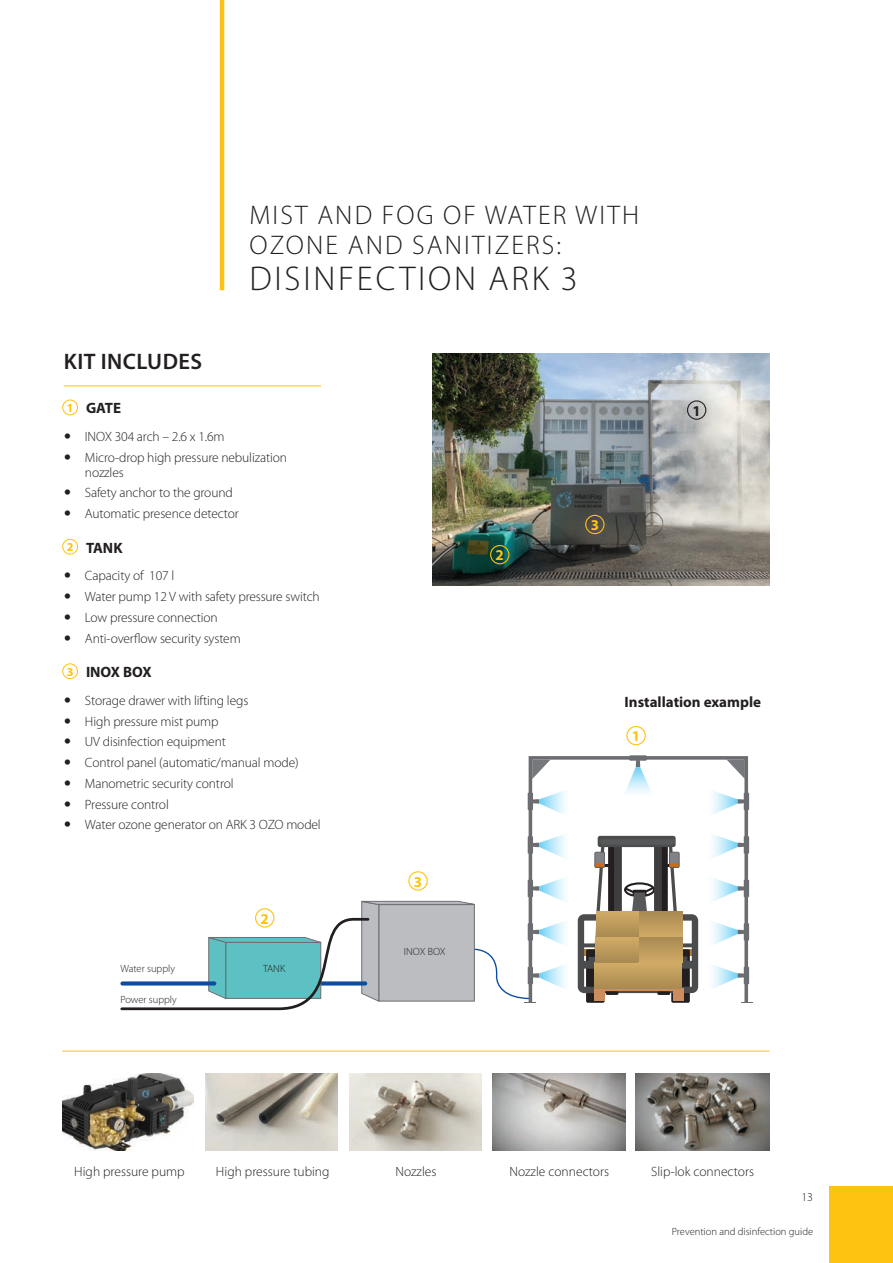
<style>
.page{position:relative;width:893px;height:1263px;background:#fff}
.page>*{position:absolute;margin:0;border:0;box-sizing:border-box;transform-origin:0 0}
.t1{font:300 34.5px "Myriad Pro";letter-spacing:.08em;color:#231f20}
.t2{font:300 27px/30px "Myriad Pro";letter-spacing:.08em;color:#231f20}
.t3{font:600 22.5px "Myriad Pro";letter-spacing:.02em;color:#231f20}
.t4{font:700 15px "Myriad Pro";color:#231f20}
.t5{font:700 15px "Myriad Pro";color:#fec210}
.t6{font:300 13.5px/20.7px "Myriad Pro";letter-spacing:-.01em;color:#231f20}
.t7{font:300 12px "Myriad Pro";color:#231f20}
.t8{font:300 10.5px "Myriad Pro";color:#231f20}
.s1{font-size:12.15px;color:#fec210}
</style>
<div class="page">
<div style="left:829px;top:1186px;width:64px;height:77px;background:#fec210"></div>
<hr style="left:220px;top:0;width:4px;height:290px;background:#fec210">
<img style="left:63px;top:1073px;width:130px;height:77px">
<img style="left:349px;top:1073px;width:132px;height:77px">
<img style="left:206px;top:1073px;width:131px;height:77px">
<img style="left:492px;top:1073px;width:133px;height:77px">
<img style="left:636px;top:1073px;width:133px;height:77px">
<div style="left:408px;top:871px;width:20px;height:20px;border:1px solid #fec210;border-radius:50%"></div>
<div style="left:626px;top:726px;width:20px;height:19px;border:1px solid #fec210;border-radius:50%"></div>
<hr style="left:62px;top:1051px;width:707px;height:1px;background:#fec210">
<div style="left:529px;top:756px;width:219px;height:249px;border:4px solid #6c6d70"></div>
<svg style="left:713px;top:789px;width:36px;height:28px"></svg>
<svg style="left:623px;top:755px;width:31px;height:38px"></svg>
<svg style="left:528px;top:789px;width:37px;height:28px"></svg>
<svg style="left:713px;top:876px;width:36px;height:28px"></svg>
<svg style="left:713px;top:919px;width:36px;height:29px"></svg>
<svg style="left:713px;top:832px;width:36px;height:29px"></svg>
<svg style="left:528px;top:832px;width:37px;height:29px"></svg>
<svg style="left:713px;top:963px;width:36px;height:28px"></svg>
<svg style="left:532px;top:760px;width:18px;height:19px"></svg>
<svg style="left:726px;top:759px;width:19px;height:20px"></svg>
<svg style="left:120px;top:876px;width:449px;height:135px"></svg>
<svg style="left:741px;top:1002px;width:12px;height:1px"></svg>
<div style="left:598px;top:836px;width:78px;height:11px;background:#4b4c4d;border-radius:2px"></div>
<div style="left:600px;top:839px;width:75px;height:6px;background:#57585a;border-radius:3px"></div>
<svg style="left:578px;top:841px;width:120px;height:162px"></svg>
<svg style="left:595px;top:963px;width:43px;height:25px"></svg>
<svg style="left:595px;top:937px;width:44px;height:25px"></svg>
<div style="left:596px;top:911px;width:43px;height:26px;background:linear-gradient(to bottom,#d2ab67,#ab8c53)"></div>
<svg style="left:638px;top:963px;width:44px;height:25px"></svg>
<svg style="left:639px;top:937px;width:44px;height:25px"></svg>
<div style="left:639px;top:911px;width:44px;height:26px;background:linear-gradient(to bottom,#a88951,#cea965)"></div>
<hr style="left:64px;top:385px;width:257px;height:1px;background:#fec210">
<div style="left:62px;top:400px;width:16px;height:15px;border:1px solid #fec210;border-radius:50%"></div>
<div style="left:62px;top:539px;width:16px;height:15px;border:1px solid #fec210;border-radius:50%"></div>
<div style="left:62px;top:663px;width:16px;height:16px;border:1px solid #fec210;border-radius:50%"></div>
<img style="left:432px;top:354px;width:337px;height:231px">
<div style="left:490px;top:545px;width:19px;height:19px;border:1px solid #fec210;border-radius:50%"></div>
<div style="left:585px;top:515px;width:20px;height:19px;border:1px solid #fec210;border-radius:50%"></div>
<div style="left:687px;top:400px;width:19px;height:20px;border:1px solid #231f20;border-radius:50%"></div>
<h3 class="t3" style="left:64px;top:349px;width:140px">KIT INCLUDES</h3>
<p class="t4" style="left:67px;top:400px;width:56px"><span class="s1">1</span> GATE</p>
<h2 class="t2" style="left:249px;top:201px;width:391px">MIST AND FOG OF WATER WITH<br>OZONE AND SANITIZERS:</h2>
<h1 class="t1" style="left:249px;top:260px;width:330px">DISINFECTION ARK 3</h1>
<p class="t6" style="left:85px;top:426px;width:204px">INOX 304 arch – 2.6 x 1.6m<br>Micro-drop high pressure nebulization</p>
<p class="t6" style="left:85px;top:462px;width:155px">nozzles<br>Safety anchor to the ground<br>Automatic presence detector</p>
<p class="t4" style="left:67px;top:539px;width:57px"><span class="s1">2</span> TANK</p>
<p class="t6" style="left:85px;top:566px;width:236px">Capacity of 107 l<br>Water pump 12 V with safety pressure switch<br>Low pressure connection<br>Anti-overflow security system</p>
<p class="t4" style="left:67px;top:664px;width:86px"><span class="s1">3</span> INOX BOX</p>
<p class="t5" style="left:496px;top:547px;width:10px">2</p>
<p class="t5" style="left:591px;top:517px;width:10px">3</p>
<p class="t4" style="left:692px;top:402px;width:10px">1</p>
<p class="t6" style="left:85px;top:690px;width:237px">Storage drawer with lifting legs<br>High pressure mist pump<br>UV disinfection equipment<br>Control panel (automatic/manual mode)<br>Manometric security control<br>Pressure control<br>Water ozone generator on ARK 3 OZO model</p>
<p class="t8" style="left:120px;top:963px;width:56px">Water supply</p>
<p class="t8" style="left:120px;top:993px;width:58px">Power supply</p>
<p class="t5" style="left:261px;top:910px;width:10px">2</p>
<p class="t8" style="left:263px;top:963px;width:24px">TANK</p>
<p class="t5" style="left:414px;top:873px;width:10px">3</p>
<p class="t8" style="left:404px;top:946px;width:43px">INOX BOX</p>
<p class="t4" style="left:625px;top:694px;width:138px">Installation example</p>
<p class="t5" style="left:632px;top:728px;width:10px">1</p>
<p class="t6" style="left:74px;top:1161px;width:112px">High pressure pump</p>
<p class="t6" style="left:216px;top:1161px;width:115px">High pressure tubing</p>
<p class="t6" style="left:395px;top:1161px;width:43px">Nozzles</p>
<p class="t6" style="left:509px;top:1161px;width:101px">Nozzle connectors</p>
<p class="t6" style="left:651px;top:1161px;width:105px">Slip-lok connectors</p>
<p class="t7" style="left:801px;top:1190px;width:13px">13</p>
<p class="t8" style="left:672px;top:1225px;width:143px">Prevention and disinfection guide</p>
</div>
